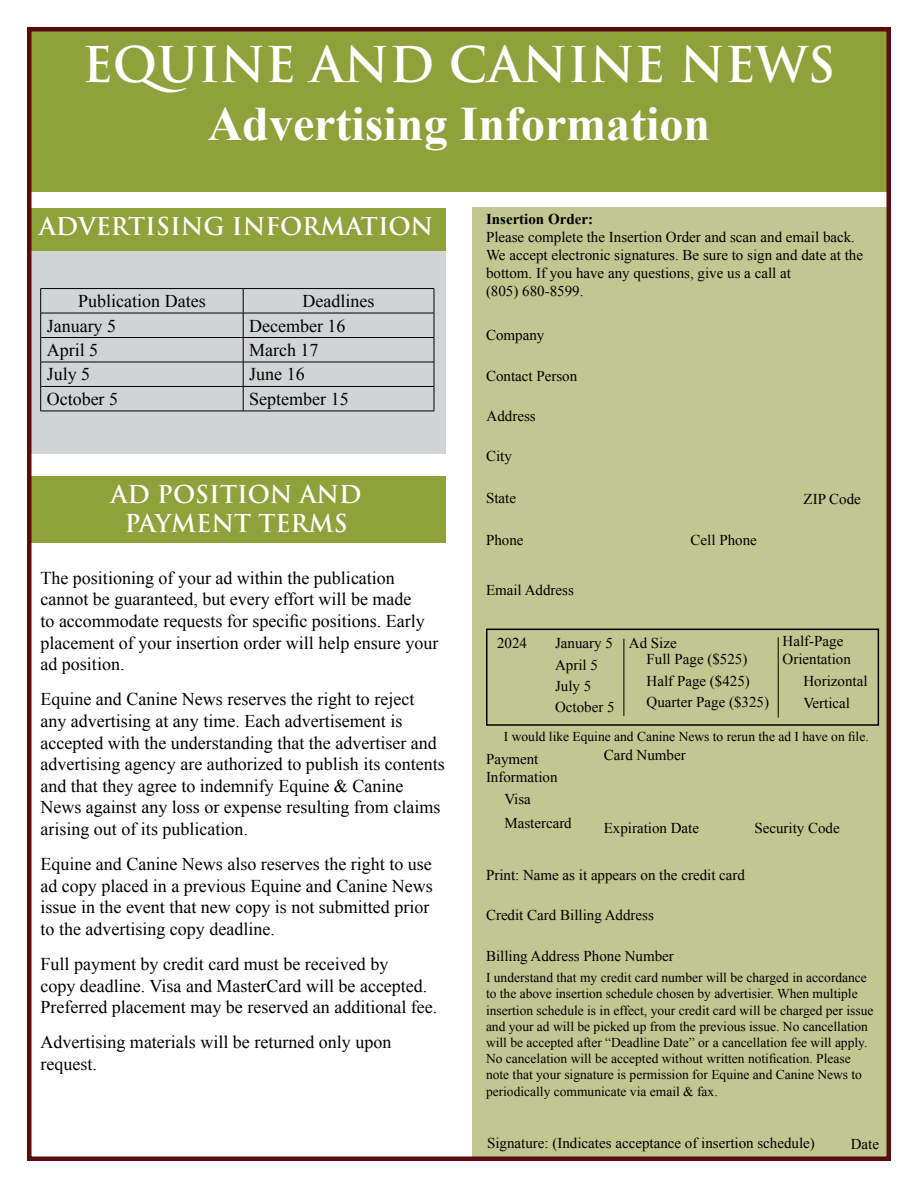
<style>
.page{position:relative;width:918px;height:1188px;background:#fff}
.page>*{position:absolute;margin:0;border:0;box-sizing:border-box;transform-origin:0 0}
.t1{font:700 48px "Times New Roman";color:#fff}
.t2{font:700 48px "Trajan Pro";color:#fff}
.t3{font:700 24px/28.8px "Trajan Pro";color:#fff;text-align:center}
.t4{font:18px/21.6px "Times New Roman";color:#000}
.t5{font:15px/18px "Times New Roman";color:#000}
.t6{font:700 15px "Times New Roman";color:#000}
.t7{font:13.5px/16.2px "Times New Roman";color:#000}
</style>
<div class="page">
<div style="left:27px;top:251px;width:419px;height:203px;background:#d1d3d4"></div>
<div style="left:27px;top:476px;width:419px;height:66px;background:#8ea13b"></div>
<div style="left:472px;top:207px;width:419px;height:954px;background:#c1c791"></div>
<div style="left:27px;top:208px;width:419px;height:43px;background:#8ea13b"></div>
<div style="left:27px;top:27px;width:864px;height:164px;background:#8ea13b"></div>
<div style="left:27px;top:27px;width:864px;height:1134px;border:4px solid #5d0a0f"></div>
<hr style="left:40px;top:288px;width:203px;height:1px;background:#000">
<hr style="left:243px;top:288px;width:191px;height:1px;background:#000">
<hr style="left:40px;top:313px;width:203px;height:1px;background:#000">
<hr style="left:243px;top:313px;width:191px;height:1px;background:#000">
<hr style="left:40px;top:337px;width:203px;height:1px;background:#000">
<hr style="left:243px;top:337px;width:191px;height:1px;background:#000">
<hr style="left:40px;top:362px;width:203px;height:1px;background:#000">
<hr style="left:243px;top:362px;width:191px;height:1px;background:#000">
<hr style="left:40px;top:386px;width:203px;height:1px;background:#000">
<svg style="left:40px;top:289px;width:1px;height:122px"></svg>
<hr style="left:243px;top:386px;width:191px;height:1px;background:#000">
<svg style="left:243px;top:289px;width:1px;height:122px"></svg>
<svg style="left:434px;top:289px;width:1px;height:122px"></svg>
<hr style="left:40px;top:411px;width:203px;height:1px;background:#000">
<hr style="left:243px;top:411px;width:191px;height:1px;background:#000">
<div style="left:486px;top:629px;width:393px;height:97px;border:2px solid #000"></div>
<hr style="left:624px;top:639px;width:1px;height:77px;background:#000">
<hr style="left:778px;top:637px;width:1px;height:81px;background:#000">
<h1 class="t2" style="left:83px;top:35px;width:754px">EQUINE AND CANINE NEWS</h1>
<h1 class="t1" style="left:208px;top:91px;width:504px">Advertising Information</h1>
<h2 class="t3" style="left:39px;top:212px;width:396px">ADVERTISING INFORMATION</h2>
<p class="t4" style="left:78px;top:290px;width:129px">Publication Dates</p>
<p class="t4" style="left:303px;top:290px;width:73px">Deadlines</p>
<p class="t4" style="left:47px;top:314px;width:71px">January 5</p>
<p class="t4" style="left:249px;top:314px;width:98px">December 16</p>
<p class="t4" style="left:47px;top:339px;width:53px">April 5</p>
<p class="t4" style="left:249px;top:339px;width:71px">March 17</p>
<p class="t4" style="left:47px;top:363px;width:45px">July 5</p>
<p class="t4" style="left:249px;top:363px;width:57px">June 16</p>
<p class="t4" style="left:47px;top:388px;width:73px">October 5</p>
<p class="t4" style="left:249px;top:388px;width:101px">September 15</p>
<h2 class="t3" style="left:111px;top:480px;width:252px">AD POSITION AND<br>PAYMENT TERMS</h2>
<p class="t4" style="left:40px;top:567px;width:399px">The positioning of your ad within the publication cannot be guaranteed, but every effort will be made<br>to accommodate requests for specific positions. Early placement of your insertion order will help ensure your ad position.</p>
<p class="t4" style="left:40px;top:688px;width:406px">Equine and Canine News reserves the right to reject<br>any advertising at any time. Each advertisement is accepted with the understanding that the advertiser and advertising agency are authorized to publish its contents and that they agree to indemnify Equine &amp; Canine News against any loss or expense resulting from claims arising out of its publication.</p>
<p class="t4" style="left:40px;top:853px;width:394px">Equine and Canine News also reserves the right to use ad copy placed in a previous Equine and Canine News issue in the event that new copy is not submitted prior to the advertising copy deadline.</p>
<p class="t4" style="left:40px;top:953px;width:398px">Full payment by credit card must be received by<br>copy deadline. Visa and MasterCard will be accepted.<br>Preferred placement may be reserved an additional fee.</p>
<p class="t4" style="left:40px;top:1031px;width:352px">Advertising materials will be returned only upon request.</p>
<p class="t6" style="left:486px;top:209px;width:109px">Insertion Order:</p>
<p class="t5" style="left:486px;top:228px;width:379px">Please complete the Insertion Order and scan and email back.<br>We accept electronic signatures. Be sure to sign and date at the bottom. If you have any questions, give us a call at<br>(805) 680-8599.</p>
<p class="t5" style="left:486px;top:326px;width:60px">Company</p>
<p class="t5" style="left:486px;top:367px;width:93px">Contact Person</p>
<p class="t5" style="left:487px;top:406px;width:51px">Address</p>
<p class="t5" style="left:486px;top:447px;width:27px">City</p>
<p class="t5" style="left:486px;top:489px;width:31px">State</p>
<p class="t5" style="left:486px;top:531px;width:39px">Phone</p>
<p class="t5" style="left:691px;top:531px;width:68px">Cell Phone</p>
<p class="t5" style="left:486px;top:581px;width:89px">Email Address</p>
<p class="t5" style="left:804px;top:489px;width:59px">ZIP Code</p>
<p class="t5" style="left:497px;top:633px;width:31px">2024</p>
<p class="t5" style="left:629px;top:633px;width:49px">Ad Size</p>
<p class="t5" style="left:783px;top:632px;width:70px">Half-Page<br>Orientation</p>
<p class="t5" style="left:555px;top:633px;width:59px">January 5</p>
<p class="t5" style="left:647px;top:650px;width:102px">Full Page ($525)</p>
<p class="t5" style="left:555px;top:656px;width:44px">April 5</p>
<p class="t5" style="left:647px;top:672px;width:105px">Half Page ($425)</p>
<p class="t5" style="left:803px;top:672px;width:66px">Horizontal</p>
<p class="t5" style="left:555px;top:676px;width:38px">July 5</p>
<p class="t5" style="left:647px;top:692px;width:124px">Quarter Page ($325)</p>
<p class="t5" style="left:555px;top:698px;width:61px">October 5</p>
<p class="t5" style="left:803px;top:694px;width:48px">Vertical</p>
<p class="t7" style="left:504px;top:729px;width:366px">I would like Equine and Canine News to rerun the ad I have on file.</p>
<p class="t5" style="left:486px;top:750px;width:73px">Payment<br>Information</p>
<p class="t5" style="left:504px;top:787px;width:69px;line-height:23.7px">Visa<br>Mastercard</p>
<p class="t5" style="left:604px;top:745px;width:84px">Card Number</p>
<p class="t5" style="left:604px;top:818px;width:97px">Expiration Date</p>
<p class="t5" style="left:754px;top:818px;width:87px">Security Code</p>
<p class="t5" style="left:486px;top:866px;width:261px">Print: Name as it appears on the credit card</p>
<p class="t5" style="left:486px;top:906px;width:169px">Credit Card Billing Address</p>
<p class="t5" style="left:486px;top:947px;width:189px">Billing Address Phone Number</p>
<p class="t7" style="left:486px;top:969px;width:389px">I understand that my credit card number will be charged in accordance to the above insertion schedule chosen by advertisier. When multiple insertion schedule is in effect, your credit card will be charged per issue and your ad will be picked up from the previous issue. No cancellation will be accepted after “Deadline Date” or a cancellation fee will apply.<br>No cancelation will be accepted without written notification. Please note that your signature is permission for Equine and Canine News to periodically communicate via email &amp; fax.</p>
<p class="t5" style="left:487px;top:1134px;width:329px">Signature: (Indicates acceptance of insertion schedule)</p>
<p class="t5" style="left:851px;top:1134px;width:30px">Date</p>
</div>
